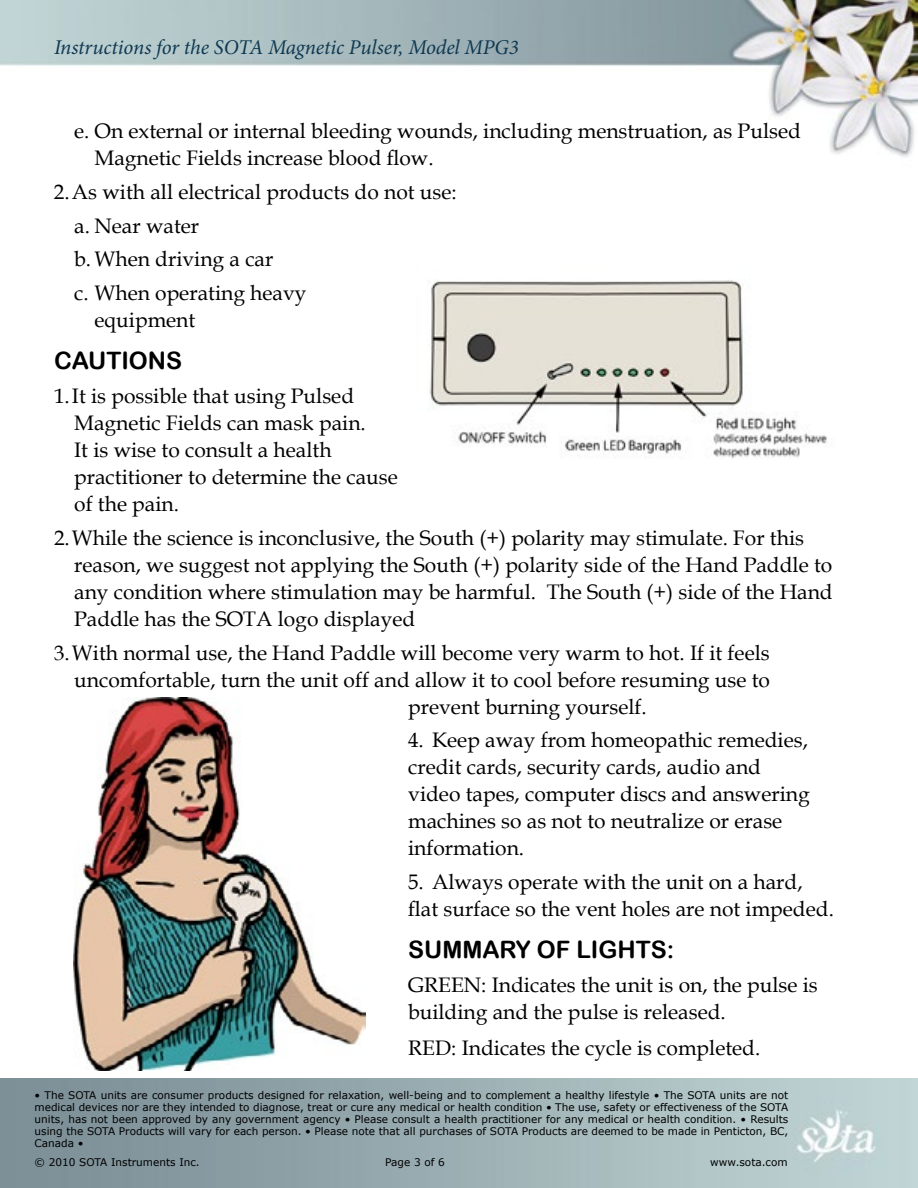
<style>
.page{position:relative;width:918px;height:1188px;background:#fff}
.page>*{position:absolute;margin:0;border:0;box-sizing:border-box;transform-origin:0 0}
.t1{font:24px "Arial Rounded MT Bold";color:#000}
.t2{font:21px/27px "Book Antiqua";color:#000}
.t3{font:italic 21px "Minion Pro";letter-spacing:-.005em;color:#0e3952}
.t4{font:10.5px/12px "Verdana";color:#000;text-align:justify}
</style>
<div class="page">
<img style="left:0;top:0;width:918px;height:157px">
<img style="left:0;top:1079px;width:918px;height:109px">
<img style="left:74px;top:698px;width:292px;height:373px">
<img style="left:429px;top:280px;width:398px;height:179px">
<p class="t3" style="left:54px;top:33px;width:466px">Instructions for the SOTA Magnetic Pulser, Model MPG3</p>
<p class="t2" style="left:94px;top:117px;width:708px;text-indent:-20px">e. On external or internal bleeding wounds, including menstruation, as Pulsed<br>Magnetic Fields increase blood flow.</p>
<p class="t2" style="left:74px;top:174px;width:384px;line-height:33.8px;text-indent:-20px">2.As with all electrical products do not use: a. Near water<br>b. When driving a car<br>c. When operating heavy</p>
<p class="t2" style="left:94px;top:306px;width:102px">equipment</p>
<p class="t1" style="left:54px;top:347px;width:69px">CAUTIONS</p>
<p class="t2" style="left:74px;top:382px;width:325px;text-indent:-20px">1.It is possible that using Pulsed<br>Magnetic Fields can mask pain.<br>It is wise to consult a health practitioner to determine the cause of the pain.</p>
<p class="t2" style="left:74px;top:524px;width:760px;text-indent:-20px">2.While the science is inconclusive, the South (+) polarity may stimulate. For this reason, we suggest not applying the South (+) polarity side of the Hand Paddle to any condition where stimulation may be harmful. The South (+) side of the Hand Paddle has the SOTA</p>
<p class="t2" style="left:54px;top:601px;width:717px;line-height:33.8px;text-indent:224px">logo displayed<br>3.With normal use, the Hand Paddle will become very warm to hot. If it feels</p>
<p class="t2" style="left:408px;top:666px;width:363px;text-indent:-334px">uncomfortable, turn the unit off and allow it to cool before resuming use to prevent burning yourself.</p>
<p class="t2" style="left:408px;top:726px;width:403px">4. Keep away from homeopathic remedies, credit cards, security cards, audio and video tapes, computer discs and answering machines so as not to neutralize or erase information.</p>
<p class="t2" style="left:408px;top:868px;width:427px">5. Always operate with the unit on a hard, flat surface so the vent holes are not impeded.</p>
<p class="t1" style="left:408px;top:936px;width:92px">SUMMARY</p>
<p class="t1" style="left:537px;top:936px;width:139px">OF LIGHTS:</p>
<p class="t2" style="left:408px;top:971px;width:16px">GREEN</p>
<p class="t2" style="left:408px;top:971px;width:411px;text-indent:73px">: Indicates the unit is on, the pulse is building and the pulse is released.</p>
<p class="t2" style="left:408px;top:1034px;width:15px">RED</p>
<p class="t2" style="left:451px;top:1034px;width:311px">: Indicates the cycle is completed.</p>
<p class="t4" style="left:35px;top:1089px;width:755px">• The SOTA units are consumer products designed for relaxation, well-being and to complement a healthy lifestyle • The SOTA units are not medical devices nor are they intended to diagnose, treat or cure any medical or health condition • The use, safety or effectiveness of the SOTA units, has not been approved by any government agency • Please consult a health practitioner for any medical or health condition. • Results using the SOTA Products will vary for each person. • Please note that all purchases of SOTA Products are deemed to be made in Penticton, BC, Canada •</p>
<p class="t4" style="left:35px;top:1155px;width:167px">© 2010 SOTA Instruments Inc.</p>
<p class="t4" style="left:385px;top:1155px;width:61px">Page 3 of 6</p>
<p class="t4" style="left:710px;top:1155px;width:79px">www.sota.com</p>
</div>
